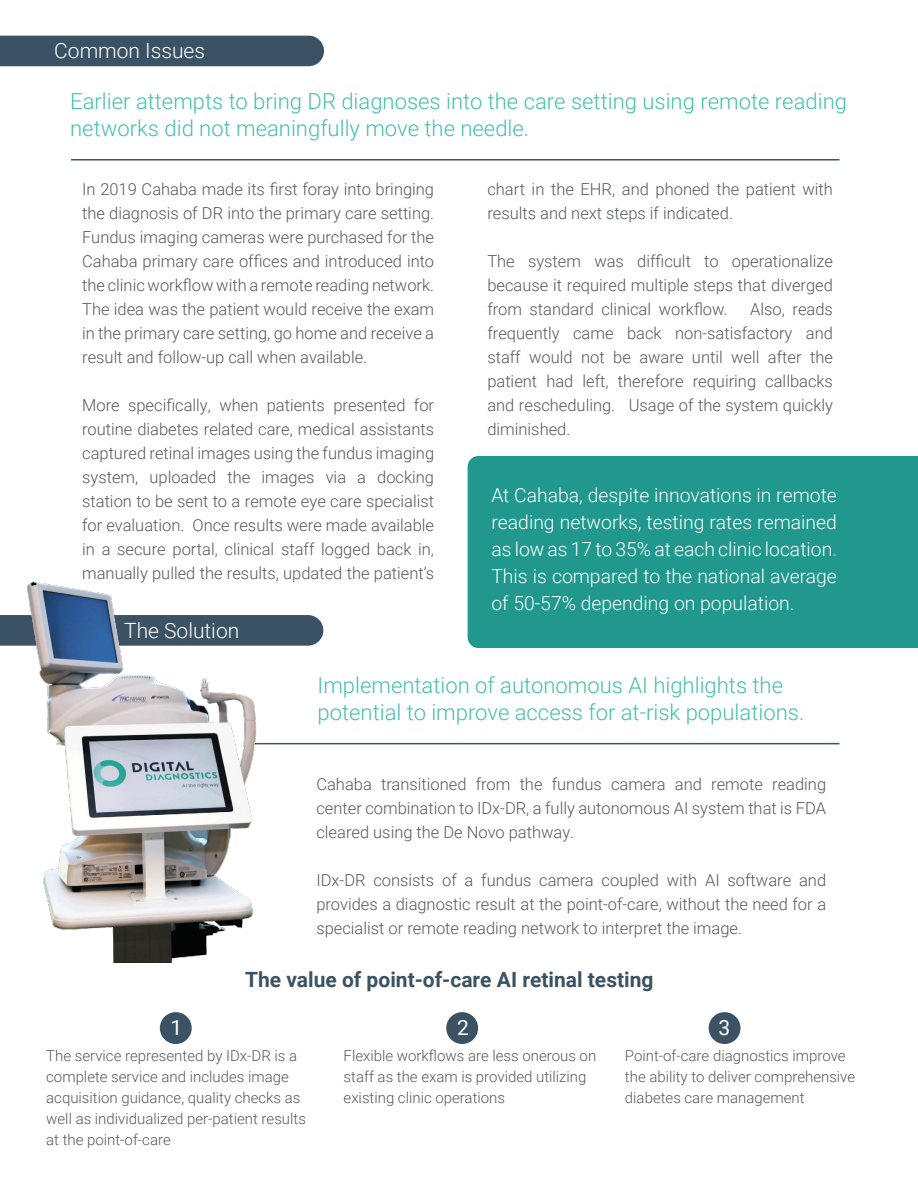
<style>
.page{position:relative;width:918px;height:1188px;background:#fff}
.page>*{position:absolute;margin:0;border:0;box-sizing:border-box;transform-origin:0 0}
.t1{font:300 22.05px/27px "Roboto";color:#45bfad}
.t2{font:700 21px "Roboto";color:#3a5264}
.t3{font:300 21px "Roboto";color:#fff}
.t4{font:21px "Roboto";color:#fff}
.t5{font:300 19.35px/27px "Roboto";color:#fff;text-align:justify}
.t6{font:300 16.5px/24px "Roboto";color:#57585a;text-align:justify}
.t7{font:300 15px/21px "Roboto";color:#57585a}
</style>
<div class="page">
<div style="left:0;top:36px;width:324px;height:30px;background:#3a5264"></div>
<hr style="left:71px;top:159px;width:768px;height:1px;background:#3e5364">
<svg style="left:0;top:615px;width:323px;height:31px;background:#445b6c"></svg>
<hr style="left:248px;top:743px;width:591px;height:1px;background:#3e5364">
<img style="left:24px;top:581px;width:250px;height:382px">
<div style="left:468px;top:456px;width:450px;height:192px;background:#20988d"></div>
<div style="left:160px;top:1012px;width:32px;height:32px;background:#3a5264;border-radius:50%"></div>
<div style="left:446px;top:1012px;width:32px;height:32px;background:#3a5264;border-radius:50%"></div>
<div style="left:709px;top:1012px;width:32px;height:32px;background:#3a5264;border-radius:50%"></div>
<p class="t3" style="left:54px;top:36px;width:152px">Common Issues</p>
<h2 class="t1" style="left:70px;top:87px;width:778px">Earlier attempts to bring DR diagnoses into the care setting using remote reading networks did not meaningfully move the needle.</h2>
<p class="t6" style="left:82px;top:177px;width:353px">In 2019 Cahaba made its first foray into bringing the diagnosis of DR into the primary care setting.<br>Fundus imaging cameras were purchased for the Cahaba primary care offices and introduced into the clinic workflow with a remote reading network.<br>The idea was the patient would receive the exam in the primary care setting, go home and receive a result and follow-up call when available.</p>
<p class="t6" style="left:82px;top:393px;width:353px">More specifically, when patients presented for routine diabetes related care, medical assistants captured retinal images using the fundus imaging system, uploaded the images via a docking station to be sent to a remote eye care specialist for evaluation. Once results were made available in a secure portal, clinical staff logged back in, manually pulled the results, updated the patient’s</p>
<p class="t3" style="left:124px;top:615px;width:117px">The Solution</p>
<p class="t6" style="left:487px;top:177px;width:347px">chart in the EHR, and phoned the patient with results and next steps if indicated.</p>
<p class="t6" style="left:487px;top:249px;width:347px">The system was difficult to operationalize because it required multiple steps that diverged from standard clinical workflow.</p>
<p class="t6" style="left:487px;top:297px;width:347px;text-indent:263px">Also, reads frequently came back non-satisfactory and staff would not be aware until well after the patient had left, therefore requiring callbacks and rescheduling. Usage of the system quickly diminished.</p>
<p class="t5" style="left:491px;top:481px;width:347px">At Cahaba, despite innovations in remote reading networks, testing rates remained as low as 17 to 35% at each clinic location.<br>This is compared to the national average of 50-57% depending on population.</p>
<h2 class="t1" style="left:318px;top:671px;width:488px">Implementation of autonomous AI highlights the potential to improve access for at-risk populations.</h2>
<p class="t6" style="left:316px;top:771px;width:511px">Cahaba transitioned from the fundus camera and remote reading center combination to IDx-DR, a fully autonomous AI system that is FDA cleared using the De Novo pathway.</p>
<p class="t6" style="left:316px;top:867px;width:511px">IDx-DR consists of a fundus camera coupled with AI software and provides a diagnostic result at the point-of-care, without the need for a specialist or remote reading network to interpret the image.</p>
<p class="t2" style="left:245px;top:965px;width:410px">The value of point-of-care AI retinal testing</p>
<p class="t4" style="left:171px;top:1013px;width:13px">1</p>
<p class="t4" style="left:457px;top:1013px;width:13px">2</p>
<p class="t4" style="left:718px;top:1013px;width:13px">3</p>
<p class="t7" style="left:46px;top:1045px;width:261px">The service represented by IDx-DR is a complete service and includes image acquisition guidance, quality checks as well as individualized per-patient results at the point-of-care</p>
<p class="t7" style="left:344px;top:1045px;width:254px">Flexible workflows are less onerous on staff as the exam is provided utilizing existing clinic operations</p>
<p class="t7" style="left:625px;top:1045px;width:232px">Point-of-care diagnostics improve the ability to deliver comprehensive diabetes care management</p>
</div>
